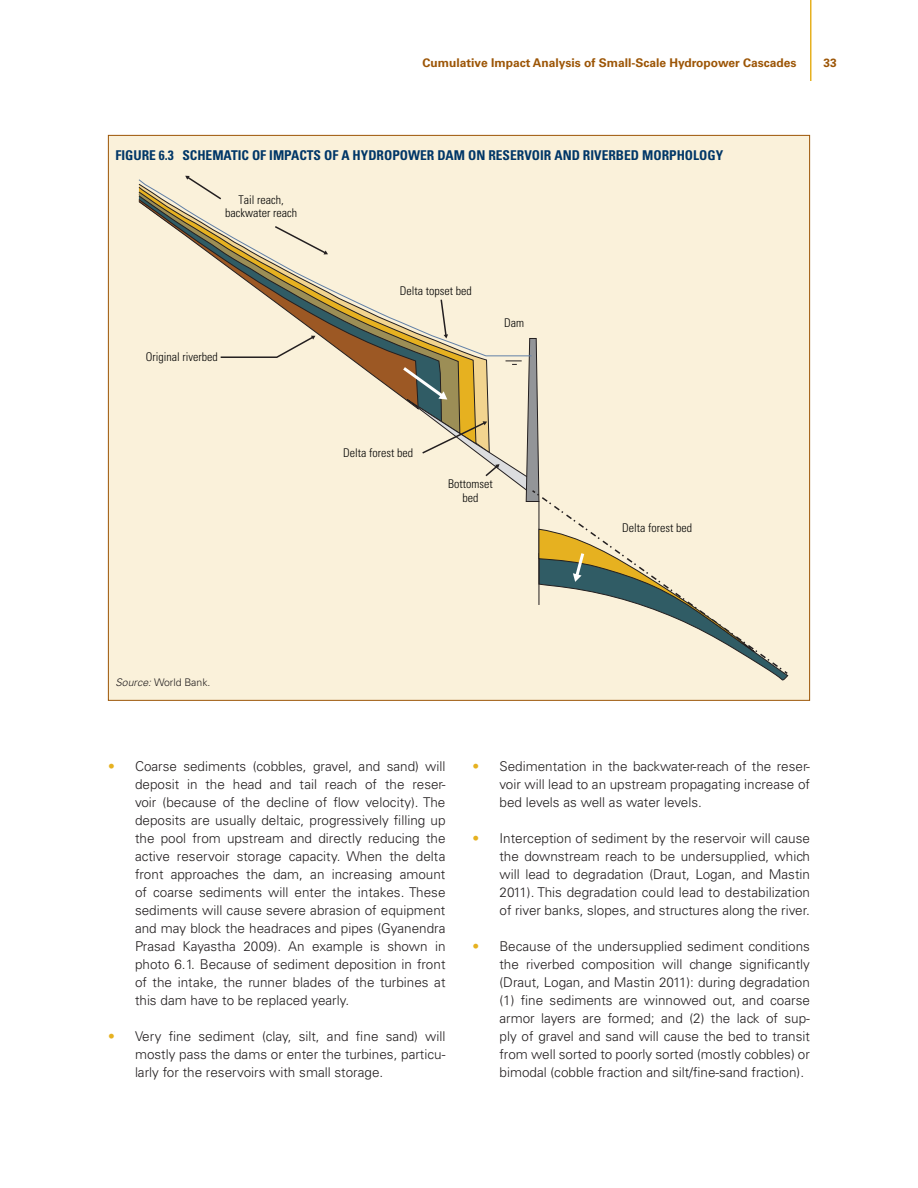
<style>
.page{position:relative;width:918px;height:1188px;background:#fff}
.page>*{position:absolute;margin:0;border:0;box-sizing:border-box;transform-origin:0 0}
.Bullet_1_last{font:300 13.5px/18px "Univers";color:#231f20;text-align:justify}
.Figure_Title{font:700 condensed 13.5px "Univers";color:#003667}
.t1{font:300 condensed 12px/13.5px "Univers";color:#050504;text-align:center}
.Folio_R{font:700 12px "Univers";color:#9c5506}
.Figure_source{font:300 10.5px "Univers";color:#231f20}
.s1{font-style:italic}
.s2{color:#e6b120}
</style>
<div class="page">
<hr style="left:810px;top:0;width:2px;height:81px;background:#e6b120">
<div style="left:108px;top:135px;width:702px;height:565px;background:#faf1da"></div>
<svg style="left:348px;top:357px;width:43px;height:32px"></svg>
<svg style="left:139px;top:179px;width:252px;height:178px"></svg>
<svg style="left:219px;top:335px;width:96px;height:23px"></svg>
<svg style="left:185px;top:176px;width:38px;height:25px"></svg>
<svg style="left:273px;top:225px;width:55px;height:30px"></svg>
<svg style="left:391px;top:299px;width:397px;height:381px"></svg>
<p class="Folio_R" style="left:423px;top:56px;width:375px">Cumulative Impact Analysis of Small-Scale Hydropower Cascades</p>
<p class="Folio_R" style="left:824px;top:56px;width:15px">33</p>
<p class="Figure_Title" style="left:116px;top:147px;width:609px">FIGURE 6.3 SCHEMATIC OF IMPACTS OF A HYDROPOWER DAM ON RESERVOIR AND RIVERBED MORPHOLOGY</p>
<p class="t1" style="left:225px;top:193px;width:73px">Tail reach, backwater reach</p>
<p class="t1" style="left:146px;top:350px;width:73px">Original riverbed</p>
<p class="t1" style="left:400px;top:283px;width:73px">Delta topset bed</p>
<p class="t1" style="left:504px;top:316px;width:22px">Dam</p>
<p class="t1" style="left:343px;top:446px;width:71px">Delta forest bed</p>
<p class="t1" style="left:448px;top:477px;width:46px">Bottomset bed</p>
<p class="Figure_source" style="left:116px;top:676px;width:97px"><span class="s1">Source:</span> World Bank.</p>
<p class="t1" style="left:622px;top:520px;width:71px">Delta forest bed</p>
<p class="Bullet_1_last" style="left:135px;top:757px;width:312px;text-indent:-27px"><span class="s2">•</span> Coarse sediments (cobbles, gravel, and sand) will deposit in the head and tail reach of the reser&shy;voir (because of the decline of flow velocity). The deposits are usually deltaic, progressively filling up the pool from upstream and directly reducing the active reservoir storage capacity. When the delta front approaches the dam, an increasing amount of coarse sediments will enter the intakes. These sediments will cause severe abrasion of equipment and may block the headraces and pipes (Gyanendra Prasad Kayastha 2009). An example is shown in photo 6.1. Because of sediment deposition in front of the intake, the runner blades of the turbines at this dam have to be replaced yearly.</p>
<p class="Bullet_1_last" style="left:135px;top:1027px;width:312px;text-indent:-27px"><span class="s2">•</span> Very fine sediment (clay, silt, and fine sand) will mostly pass the dams or enter the turbines, particu&shy;larly for the reservoirs with small storage.</p>
<p class="Bullet_1_last" style="left:500px;top:757px;width:312px;text-indent:-27px"><span class="s2">•</span> Sedimentation in the backwater-reach of the reser&shy;voir will lead to an upstream propagating increase of bed levels as well as water levels.</p>
<p class="Bullet_1_last" style="left:500px;top:829px;width:312px;text-indent:-27px"><span class="s2">•</span> Interception of sediment by the reservoir will cause the downstream reach to be undersupplied, which will lead to degradation (Draut, Logan, and Mastin 2011). This degradation could lead to destabilization of river banks, slopes, and structures along the river.</p>
<p class="Bullet_1_last" style="left:500px;top:937px;width:312px;text-indent:-27px"><span class="s2">•</span> Because of the undersupplied sediment conditions the riverbed composition will change significantly (Draut, Logan, and Mastin 2011): during degradation (1) fine sediments are winnowed out, and coarse armor layers are formed; and (2) the lack of sup&shy;ply of gravel and sand will cause the bed to transit from well sorted to poorly sorted (mostly cobbles) or bimodal (cobble fraction and silt/fine-sand fraction).</p>
</div>
